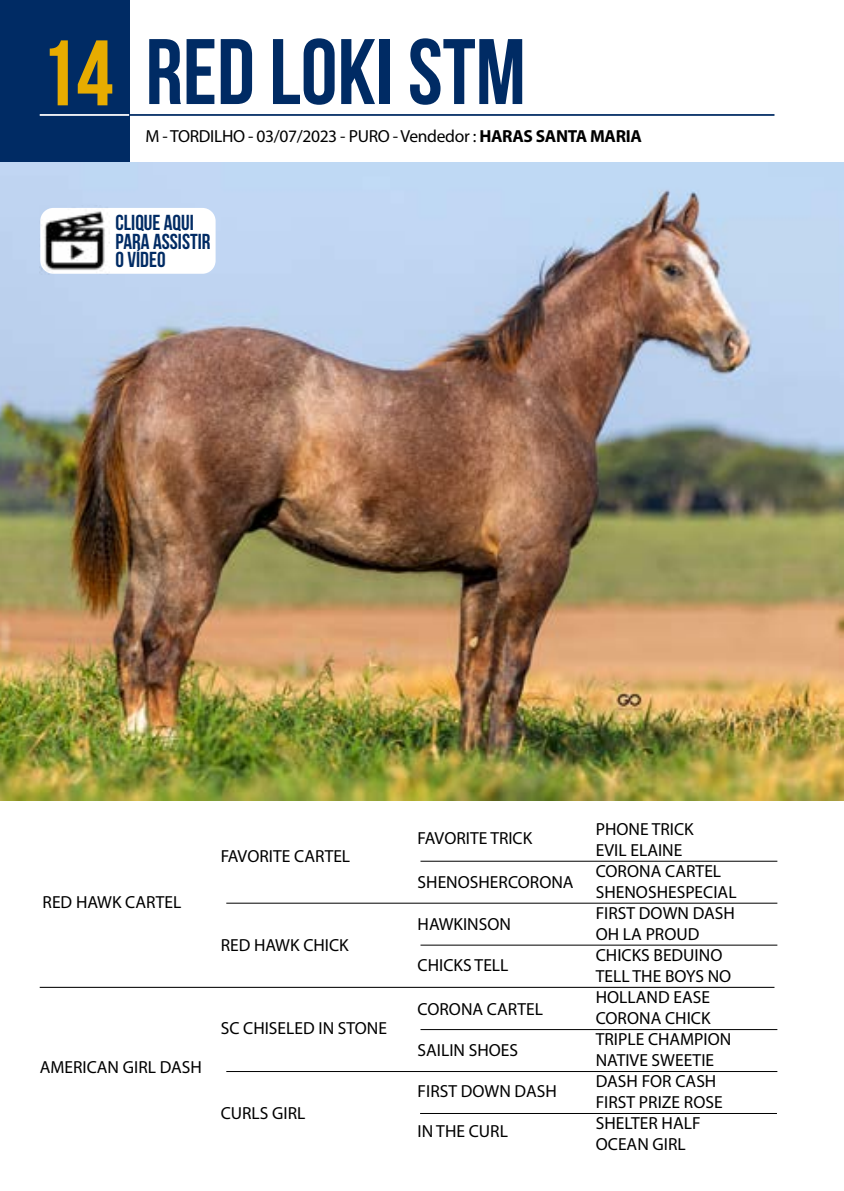
<style>
.page{position:relative;width:844px;height:1191px;background:#fff}
.page>*{position:absolute;margin:0;border:0;box-sizing:border-box;transform-origin:0 0}
.t1{font:700 92.75px "Bebas Neue";color:#002b64}
.t2{font:700 21.53px/18.6px "Bebas Neue";color:#002b64}
.t3{font:17.5px/21px "Myriad Pro";color:#000}
.t4{font:17.5px "Myriad Pro";letter-spacing:-.02em;color:#000}
.s1{color:#e7ac00}
.s2{font-weight:700}
</style>
<div class="page">
<div style="left:0;top:0;width:129px;height:171px;background:#002b64"></div>
<hr style="left:40px;top:986px;width:734px;height:2px;background:#000">
<hr style="left:226px;top:903px;width:551px;height:1px;background:#000">
<hr style="left:420px;top:861px;width:357px;height:1px;background:#000">
<hr style="left:420px;top:944px;width:357px;height:1px;background:#000">
<hr style="left:420px;top:1029px;width:357px;height:1px;background:#000">
<hr style="left:420px;top:1113px;width:356px;height:1px;background:#000">
<hr style="left:226px;top:1071px;width:551px;height:1px;background:#000">
<hr style="left:40px;top:114px;width:734px;height:2px;background:#002b64">
<hr style="left:40px;top:114px;width:89px;height:2px;background:#fff">
<img style="left:0;top:162px;width:843px;height:639px">
<div style="left:40px;top:208px;width:175px;height:66px;background:#fff;border-radius:13px"></div>
<img style="left:40px;top:205px;width:69px;height:69px">
<h1 class="t1" style="left:40px;top:21px;width:487px"><span class="s1">14</span> RED LOKI STM</h1>
<p class="t4" style="left:145px;top:125px;width:497px">M - TORDILHO - 03/07/2023 - PURO - Vendedor : <span class="s2">HARAS SANTA MARIA</span></p>
<p class="t2" style="left:116px;top:213px;width:96px">CLIQUE AQUI<br>PARA ASSISTIR<br>O VÍDEO</p>
<p class="t3" style="left:43px;top:891px;width:140px">RED HAWK CARTEL</p>
<p class="t3" style="left:221px;top:845px;width:131px">FAVORITE CARTEL</p>
<p class="t3" style="left:221px;top:934px;width:129px">RED HAWK CHICK</p>
<p class="t3" style="left:40px;top:1056px;width:164px">AMERICAN GIRL DASH</p>
<p class="t3" style="left:221px;top:1017px;width:168px">SC CHISELED IN STONE</p>
<p class="t3" style="left:221px;top:1102px;width:86px">CURLS GIRL</p>
<p class="t3" style="left:417px;top:827px;width:116px">FAVORITE TRICK</p>
<p class="t3" style="left:417px;top:871px;width:157px">SHENOSHERCORONA</p>
<p class="t3" style="left:417px;top:913px;width:95px">HAWKINSON</p>
<p class="t3" style="left:417px;top:954px;width:92px">CHICKS TELL</p>
<p class="t3" style="left:417px;top:998px;width:127px">CORONA CARTEL</p>
<p class="t3" style="left:417px;top:1039px;width:102px">SAILIN SHOES</p>
<p class="t3" style="left:417px;top:1079px;width:141px">FIRST DOWN DASH</p>
<p class="t3" style="left:417px;top:1120px;width:92px">IN THE CURL</p>
<p class="t3" style="left:595px;top:818px;width:142px">PHONE TRICK<br>EVIL ELAINE<br>CORONA CARTEL<br>SHENOSHESPECIAL<br>FIRST DOWN DASH<br>OH LA PROUD<br>CHICKS BEDUINO<br>TELL THE BOYS NO<br>HOLLAND EASE<br>CORONA CHICK<br>TRIPLE CHAMPION<br>NATIVE SWEETIE<br>DASH FOR CASH<br>FIRST PRIZE ROSE<br>SHELTER HALF<br>OCEAN GIRL</p>
</div>
